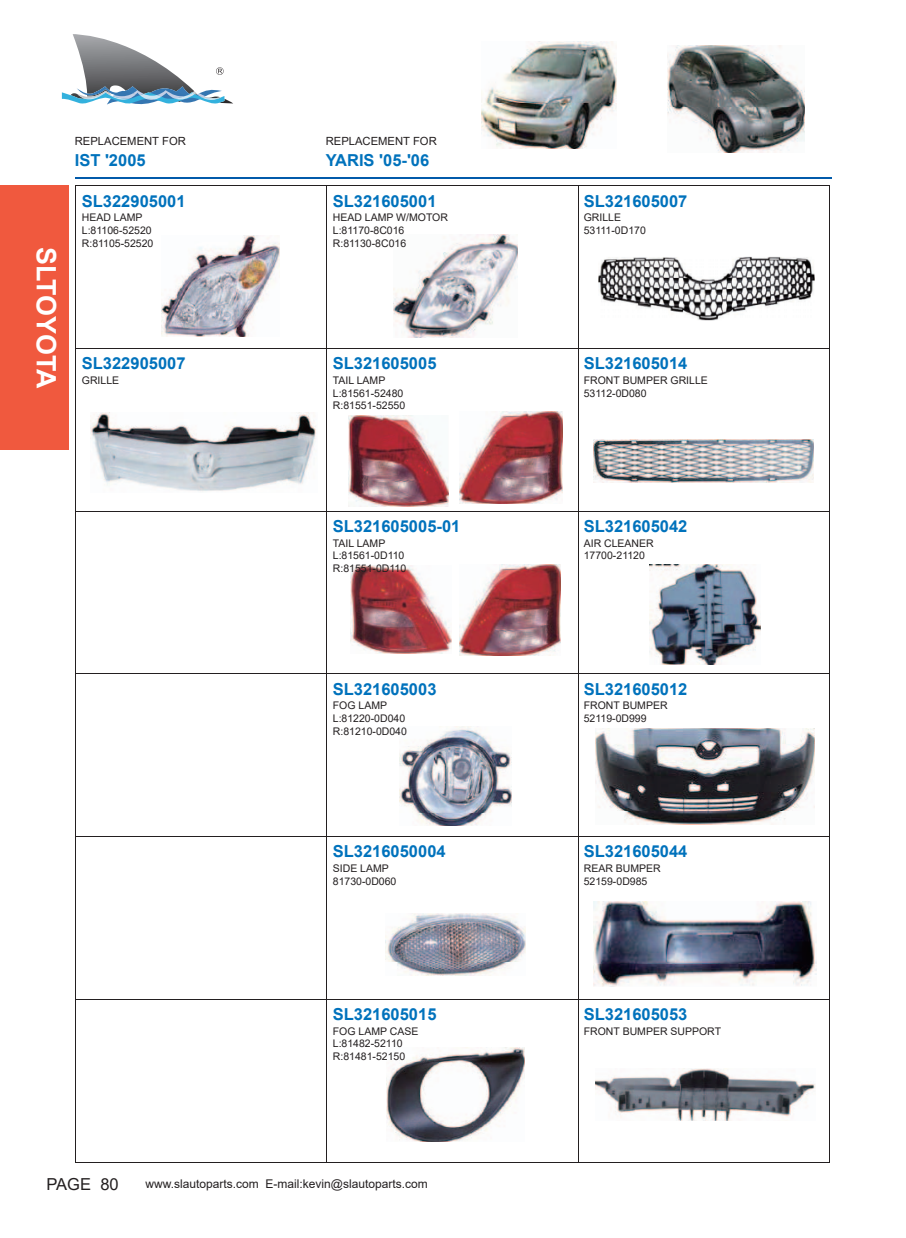
<style>
.page{position:relative;width:906px;height:1238px;background:#fff}
.page>*{position:absolute;margin:0;border:0;box-sizing:border-box;transform-origin:0 0}
.t1{font:700 26.85px "Arial";color:#fff}
.t2{font:700 16.5px "Arial";color:#0072bc}
.t3{font:16.5px "Arial";color:#231f20}
.t4{font:12px "Arial";color:#231f20}
.t5{font:11.25px "Arial";color:#231f20}
.t6{font:10.5px/12.6px "Arial";color:#231f20}
</style>
<div class="page">
<hr style="left:75px;top:185px;width:252px;height:1px;background:#231f20">
<hr style="left:327px;top:185px;width:251px;height:1px;background:#231f20">
<hr style="left:578px;top:185px;width:251px;height:1px;background:#231f20">
<hr style="left:76px;top:348px;width:251px;height:1px;background:#231f20">
<hr style="left:327px;top:348px;width:251px;height:1px;background:#231f20">
<hr style="left:578px;top:348px;width:251px;height:1px;background:#231f20">
<hr style="left:76px;top:511px;width:251px;height:1px;background:#231f20">
<hr style="left:327px;top:511px;width:251px;height:1px;background:#231f20">
<hr style="left:578px;top:511px;width:251px;height:1px;background:#231f20">
<hr style="left:76px;top:673px;width:251px;height:1px;background:#231f20">
<hr style="left:327px;top:673px;width:251px;height:1px;background:#231f20">
<hr style="left:578px;top:673px;width:251px;height:1px;background:#231f20">
<hr style="left:76px;top:836px;width:251px;height:1px;background:#231f20">
<hr style="left:327px;top:836px;width:251px;height:1px;background:#231f20">
<hr style="left:578px;top:836px;width:251px;height:1px;background:#231f20">
<hr style="left:76px;top:999px;width:251px;height:1px;background:#231f20">
<hr style="left:327px;top:999px;width:251px;height:1px;background:#231f20">
<hr style="left:578px;top:999px;width:251px;height:1px;background:#231f20">
<hr style="left:75px;top:1162px;width:252px;height:1px;background:#231f20">
<hr style="left:327px;top:1162px;width:251px;height:1px;background:#231f20">
<hr style="left:578px;top:1162px;width:251px;height:1px;background:#231f20">
<hr style="left:75px;top:185px;width:1px;height:163px;background:#231f20">
<hr style="left:327px;top:185px;width:1px;height:163px;background:#231f20">
<hr style="left:578px;top:185px;width:1px;height:163px;background:#231f20">
<hr style="left:829px;top:185px;width:1px;height:163px;background:#231f20">
<hr style="left:75px;top:348px;width:1px;height:163px;background:#231f20">
<hr style="left:327px;top:348px;width:1px;height:163px;background:#231f20">
<hr style="left:578px;top:348px;width:1px;height:163px;background:#231f20">
<hr style="left:829px;top:348px;width:1px;height:163px;background:#231f20">
<hr style="left:75px;top:511px;width:1px;height:163px;background:#231f20">
<hr style="left:327px;top:511px;width:1px;height:162px;background:#231f20">
<hr style="left:578px;top:511px;width:1px;height:162px;background:#231f20">
<hr style="left:829px;top:511px;width:1px;height:163px;background:#231f20">
<hr style="left:75px;top:674px;width:1px;height:162px;background:#231f20">
<hr style="left:327px;top:674px;width:1px;height:162px;background:#231f20">
<hr style="left:578px;top:674px;width:1px;height:162px;background:#231f20">
<hr style="left:829px;top:674px;width:1px;height:162px;background:#231f20">
<hr style="left:75px;top:836px;width:1px;height:163px;background:#231f20">
<hr style="left:327px;top:837px;width:1px;height:162px;background:#231f20">
<hr style="left:578px;top:837px;width:1px;height:162px;background:#231f20">
<hr style="left:829px;top:836px;width:1px;height:163px;background:#231f20">
<hr style="left:75px;top:999px;width:1px;height:163px;background:#231f20">
<hr style="left:327px;top:999px;width:1px;height:163px;background:#231f20">
<hr style="left:578px;top:999px;width:1px;height:163px;background:#231f20">
<hr style="left:829px;top:999px;width:1px;height:163px;background:#231f20">
<hr style="left:75px;top:177px;width:756px;height:1px;background:#015aaa">
<img style="left:481px;top:41px;width:136px;height:63px">
<img style="left:481px;top:104px;width:136px;height:45px">
<img style="left:162px;top:236px;width:117px;height:100px">
<img style="left:91px;top:412px;width:225px;height:79px">
<img style="left:668px;top:46px;width:136px;height:106px">
<img style="left:393px;top:234px;width:124px;height:104px">
<img style="left:598px;top:256px;width:217px;height:64px">
<img style="left:348px;top:415px;width:101px;height:91px">
<img style="left:459px;top:411px;width:103px;height:92px">
<img style="left:593px;top:439px;width:220px;height:43px">
<img style="left:459px;top:564px;width:101px;height:91px">
<img style="left:350px;top:565px;width:101px;height:88px">
<img style="left:649px;top:564px;width:111px;height:101px">
<img style="left:399px;top:727px;width:112px;height:99px">
<img style="left:596px;top:728px;width:218px;height:96px">
<img style="left:385px;top:913px;width:140px;height:61px">
<img style="left:593px;top:901px;width:224px;height:63px">
<img style="left:593px;top:964px;width:224px;height:22px">
<img style="left:386px;top:1047px;width:139px;height:94px">
<img style="left:595px;top:1068px;width:220px;height:52px">
<svg style="left:62px;top:34px;width:171px;height:71px"></svg>
<div style="left:0;top:185px;width:68px;height:264px;background:#f0593e"></div>
<h1 class="t1" style="left:61px;top:247px;width:143px;rotate:90deg">SLTOYOTA</h1>
<p class="t5" style="left:75px;top:134px;width:113px">REPLACEMENT FOR</p>
<h2 class="t2" style="left:75px;top:151px;width:72px">IST '2005</h2>
<h2 class="t2" style="left:82px;top:192px;width:105px">SL322905001</h2>
<p class="t6" style="left:82px;top:211px;width:73px">HEAD LAMP<br>L:81106-52520<br>R:81105-52520</p>
<h2 class="t2" style="left:82px;top:354px;width:105px">SL322905007</h2>
<p class="t6" style="left:82px;top:374px;width:39px">GRILLE</p>
<p class="t5" style="left:326px;top:134px;width:113px">REPLACEMENT FOR</p>
<h2 class="t2" style="left:326px;top:151px;width:105px">YARIS '05-'06</h2>
<h2 class="t2" style="left:333px;top:192px;width:105px">SL321605001</h2>
<p class="t6" style="left:333px;top:211px;width:117px">HEAD LAMP W/MOTOR<br>L:81170-8C016<br>R:81130-8C016</p>
<h2 class="t2" style="left:333px;top:354px;width:105px">SL321605005</h2>
<p class="t6" style="left:333px;top:374px;width:74px">TAIL LAMP<br>L:81561-52480<br>R:81551-52550</p>
<h2 class="t2" style="left:333px;top:517px;width:129px">SL321605005-01</h2>
<p class="t6" style="left:333px;top:536px;width:75px">TAIL LAMP<br>L:81561-0D110<br>R:81551-0D110</p>
<h2 class="t2" style="left:333px;top:679px;width:105px">SL321605003</h2>
<p class="t6" style="left:333px;top:699px;width:76px">FOG LAMP<br>L:81220-0D040<br>R:81210-0D040</p>
<h2 class="t2" style="left:333px;top:842px;width:114px">SL3216050004</h2>
<p class="t6" style="left:333px;top:862px;width:65px">SIDE LAMP<br>81730-0D060</p>
<h2 class="t2" style="left:333px;top:1005px;width:105px">SL321605015</h2>
<p class="t6" style="left:333px;top:1024px;width:87px">FOG LAMP CASE<br>L:81482-52110<br>R:81481-52150</p>
<h2 class="t3" style="left:46px;top:1174px;width:74px">PAGE 80</h2>
<p class="t4" style="left:145px;top:1177px;width:284px">www.slautoparts.com E-mail:kevin@slautoparts.com</p>
<h2 class="t2" style="left:584px;top:192px;width:105px">SL321605007</h2>
<p class="t6" style="left:584px;top:211px;width:64px">GRILLE<br>53111-0D170</p>
<h2 class="t2" style="left:584px;top:354px;width:105px">SL321605014</h2>
<p class="t6" style="left:584px;top:374px;width:126px">FRONT BUMPER GRILLE<br>53112-0D080</p>
<h2 class="t2" style="left:584px;top:517px;width:105px">SL321605042</h2>
<p class="t6" style="left:584px;top:536px;width:72px">AIR CLEANER<br>17700-21120</p>
<h2 class="t2" style="left:584px;top:679px;width:105px">SL321605012</h2>
<p class="t6" style="left:584px;top:699px;width:85px">FRONT BUMPER<br>52119-0D999</p>
<h2 class="t2" style="left:584px;top:842px;width:105px">SL321605044</h2>
<p class="t6" style="left:584px;top:862px;width:79px">REAR BUMPER<br>52159-0D985</p>
<h2 class="t2" style="left:584px;top:1005px;width:105px">SL321605053</h2>
<p class="t6" style="left:584px;top:1024px;width:139px">FRONT BUMPER SUPPORT</p>
</div>
